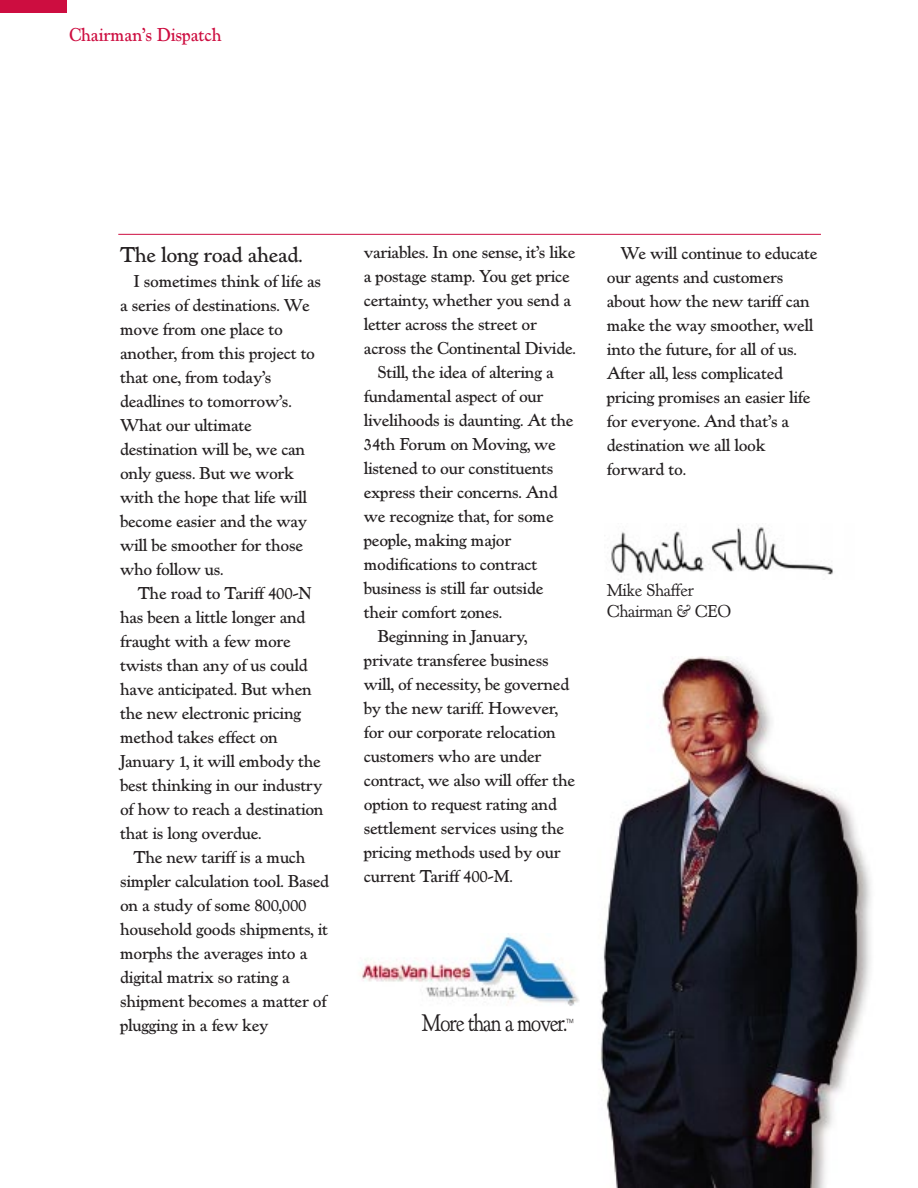
<style>
.page{position:relative;width:918px;height:1188px;background:#fff}
.page>*{position:absolute;margin:0;border:0;box-sizing:border-box;transform-origin:0 0}
.t1{font:25.05px "Kennerley Rgl";letter-spacing:-.06em;color:#231f20;scale:.85 1}
.t2{font:22.5px "Kennerley Mdm";letter-spacing:-.025em;color:#231f20;scale:.95 1}
.t3{font:19.5px "Kennerley Mdm";letter-spacing:-.015em;color:#cd0d40;scale:.9 1}
.t4{font:18px/24px "Kennerley Mdm";letter-spacing:-.025em;color:#231f20;scale:.95 1}
.t5{font:18px/21.1px "Kennerley Rgl";letter-spacing:-.03em;color:#231f20}
.t6{font:10.8px "Kennerley Rgl";color:#231f20;scale:.85 1}
</style>
<div class="page">
<div style="left:0;top:0;width:68px;height:14px;background:#cd0d40"></div>
<img style="left:600px;top:657px;width:271px;height:531px">
<img style="left:361px;top:935px;width:218px;height:71px">
<hr style="left:118px;top:234px;width:703px;height:1px;background:#cd0d40">
<img style="left:611px;top:525px;width:222px;height:50px">
<p class="t3" style="left:69px;top:28px;width:171px">Chairman’s Dispatch</p>
<p class="t2" style="left:120px;top:246px;width:194px">The long road ahead.</p>
<p class="t4" style="left:120px;top:270px;width:213px;text-indent:14px">I sometimes think of life as a series of destinations. We move from one place to another, from this project to that one, from today’s deadlines to tomorrow’s.<br>What our ultimate destination will be, we can only guess. But we work with the hope that life will become easier and the way will be smoother for those who follow us.</p>
<p class="t4" style="left:120px;top:582px;width:216px;text-indent:18px">The road to Tariff 400-N has been a little longer and fraught with a few more twists than any of us could have anticipated. But when the new electronic pricing method takes effect on<br>January 1, it will embody the best thinking in our industry of how to reach a destination that is long overdue.</p>
<p class="t4" style="left:120px;top:846px;width:222px;text-indent:14px">The new tariff is a much simpler calculation tool. Based on a study of some 800,000 household goods shipments, it morphs the averages into a digital matrix so rating a shipment becomes a matter of plugging in a few key</p>
<p class="t4" style="left:364px;top:241px;width:225px">variables. In one sense, it’s like</p>
<p class="t4" style="left:364px;top:265px;width:218px">a postage stamp. You get price</p>
<p class="t4" style="left:364px;top:289px;width:220px">certainty, whether you send a</p>
<p class="t4" style="left:364px;top:313px;width:184px">letter across the street or</p>
<p class="t4" style="left:364px;top:337px;width:225px">across the Continental Divide.</p>
<p class="t4" style="left:377px;top:361px;width:187px">Still, the idea of altering a</p>
<p class="t4" style="left:364px;top:385px;width:191px">fundamental aspect of our</p>
<p class="t4" style="left:364px;top:409px;width:222px">livelihoods is daunting. At the</p>
<p class="t4" style="left:364px;top:433px;width:204px">34th Forum on Moving, we</p>
<p class="t4" style="left:364px;top:457px;width:201px">listened to our constituents</p>
<p class="t4" style="left:364px;top:481px;width:206px">express their concerns. And</p>
<p class="t4" style="left:364px;top:505px;width:201px">we recognize that, for some</p>
<p class="t4" style="left:364px;top:529px;width:157px">people, making major</p>
<p class="t4" style="left:364px;top:553px;width:184px">modifications to contract</p>
<p class="t4" style="left:364px;top:577px;width:191px">business is still far outside</p>
<p class="t4" style="left:364px;top:601px;width:147px">their comfort zones.</p>
<p class="t4" style="left:377px;top:625px;width:159px">Beginning in January,</p>
<p class="t4" style="left:364px;top:649px;width:196px">private transferee business</p>
<p class="t4" style="left:364px;top:673px;width:218px">will, of necessity, be governed</p>
<p class="t4" style="left:364px;top:697px;width:206px">by the new tariff. However,</p>
<p class="t4" style="left:364px;top:721px;width:204px">for our corporate relocation</p>
<p class="t4" style="left:364px;top:745px;width:189px">customers who are under</p>
<p class="t4" style="left:364px;top:769px;width:224px">contract, we also will offer the</p>
<p class="t4" style="left:364px;top:793px;width:205px">option to request rating and</p>
<p class="t4" style="left:364px;top:817px;width:212px">settlement services using the</p>
<p class="t4" style="left:364px;top:841px;width:209px">pricing methods used by our</p>
<p class="t4" style="left:364px;top:865px;width:158px">current Tariff 400-M.</p>
<p class="t4" style="left:607px;top:243px;width:223px;text-indent:14px">We will continue to educate our agents and customers about how the new tariff can make the way smoother, well into the future, for all of us.<br>After all, less complicated pricing promises an easier life for everyone. And that’s a destination we all look forward to.</p>
<p class="t5" style="left:607px;top:581px;width:126px">Mike Shaffer<br>Chairman &amp; CEO</p>
<h1 class="t1" style="left:422px;top:1013px;width:173px">More than a mover.</h1>
<p class="t6" style="left:566px;top:1018px;width:11px">™</p>
</div>
